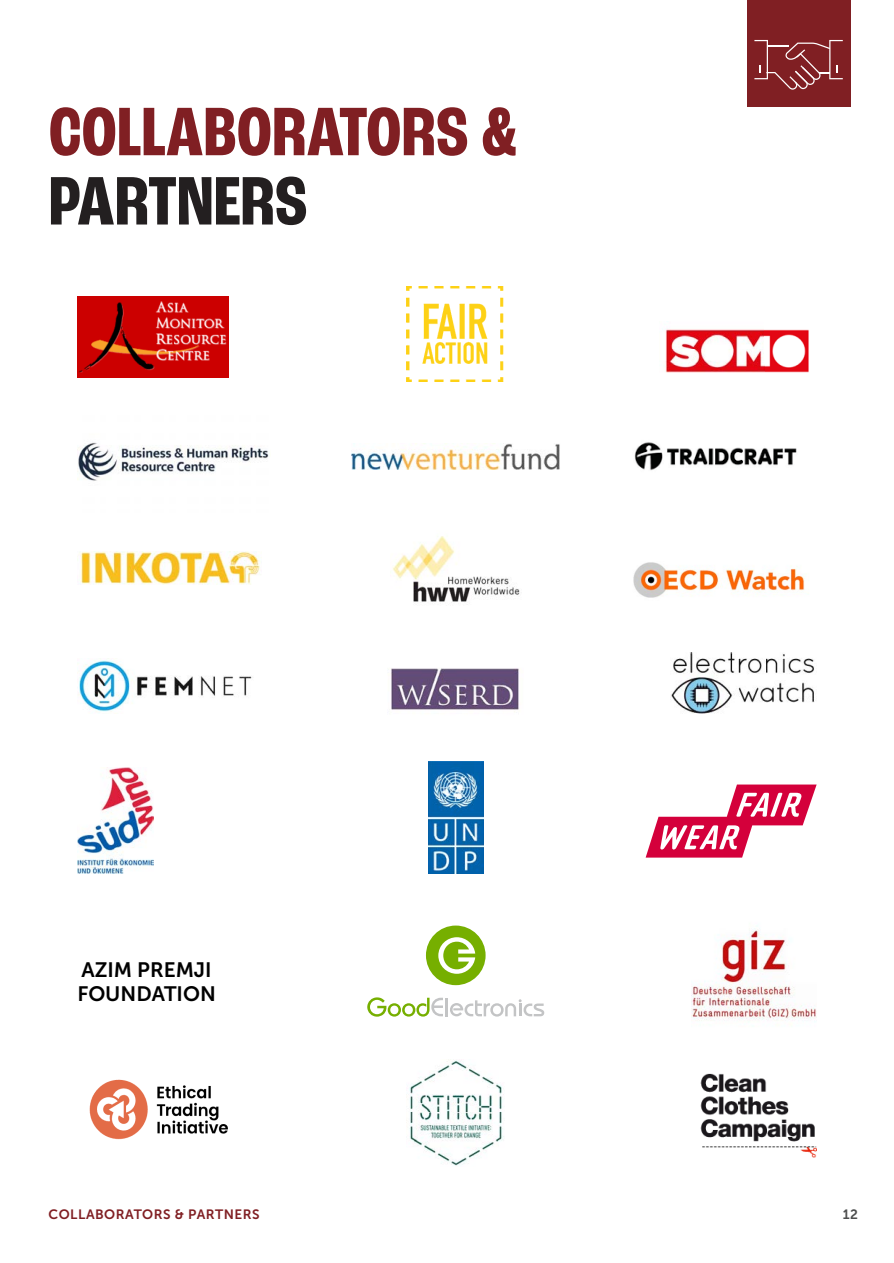
<style>
.page{position:relative;width:894px;height:1263px;background:#fff}
.page>*{position:absolute;margin:0;border:0;box-sizing:border-box;transform-origin:0 0}
.t1{font:700 condensed 72px "Roc Grotesk";color:#801f23}
.t2{font:700 condensed 72px "Roc Grotesk";color:#231f20}
.t3{font:20.85px/23.5px "Museo Sans 700";color:#000}
.t4{font:13.5px "Museo Sans 700";letter-spacing:.035em;color:#801f23}
.t5{font:13.5px "Museo Sans 700";color:#4d4e4e}
</style>
<div class="page">
<div style="left:746px;top:0;width:103px;height:107px;background:#801f23"></div>
<svg style="left:754px;top:40px;width:88px;height:50px"></svg>
<img style="left:428px;top:761px;width:55px;height:113px">
<img style="left:77px;top:442px;width:192px;height:39px">
<img style="left:671px;top:653px;width:144px;height:60px">
<img style="left:634px;top:442px;width:163px;height:29px">
<img style="left:77px;top:552px;width:183px;height:32px">
<img style="left:406px;top:286px;width:98px;height:95px">
<svg style="left:645px;top:784px;width:171px;height:73px"></svg>
<img style="left:691px;top:928px;width:125px;height:94px">
<img style="left:390px;top:536px;width:130px;height:67px">
<img style="left:633px;top:562px;width:172px;height:36px">
<img style="left:665px;top:329px;width:144px;height:44px">
<img style="left:409px;top:1060px;width:95px;height:106px">
<img style="left:77px;top:768px;width:76px;height:106px">
<img style="left:391px;top:668px;width:128px;height:44px">
<img style="left:77px;top:296px;width:151px;height:81px">
<img style="left:78px;top:658px;width:174px;height:54px">
<img style="left:89px;top:1079px;width:139px;height:61px">
<img style="left:700px;top:1073px;width:116px;height:84px">
<svg style="left:426px;top:925px;width:59px;height:60px"></svg>
<svg style="left:367px;top:997px;width:177px;height:20px"></svg>
<img style="left:351px;top:444px;width:209px;height:25px">
<h1 class="t1" style="left:49px;top:89px;width:470px">COLLABORATORS &amp;</h1>
<h1 class="t2" style="left:49px;top:158px;width:260px">PARTNERS</h1>
<h2 class="t3" style="left:77px;top:958px;width:140px">AZIM PREMJI<br>FOUNDATION</h2>
<p class="t4" style="left:49px;top:1207px;width:212px">COLLABORATORS &amp; PARTNERS</p>
<p class="t5" style="left:842px;top:1207px;width:17px">12</p>
</div>
